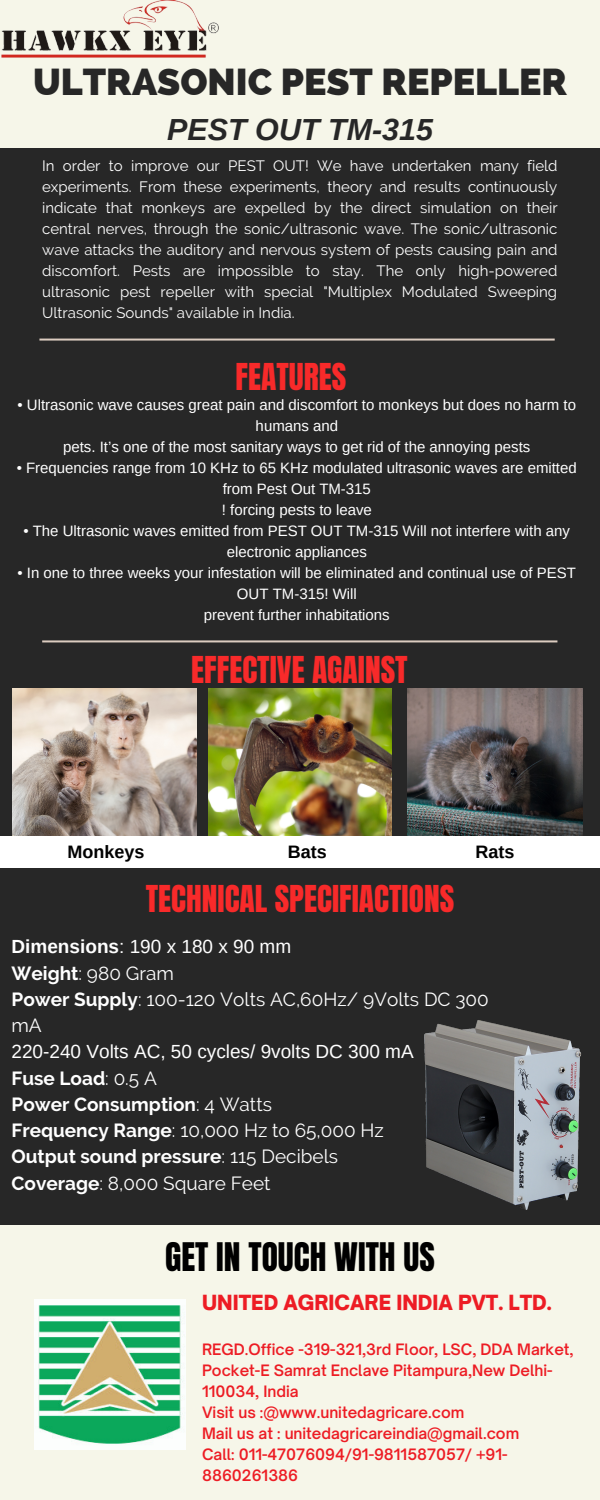
<style>
.page{position:relative;width:600px;height:1500px;background:#272727}
.page>*{position:absolute;margin:0;border:0;box-sizing:border-box;transform-origin:0 0}
.t1{font:800 37.5px "Raleway";color:#272727}
.t2{font:33.5px "Anton";color:#000}
.t3{font:31.5px "Anton";color:#f82a2a}
.t4{font:italic 700 30.5px "Arimo";color:#272727}
.t5{font:900 20px "Open Sauce One";color:#ed1c24}
.t6{font:19px/26.2px "Raleway";color:#fff}
.t7{font:700 19px "Raleway";color:#fff}
.t8{font:19px "Arimo";color:#fff}
.t9{font:700 18px "Arimo";color:#000}
.t10{font:600 15.1px/21px "Open Sauce One";color:#ed1c24}
.t11{font:15px/21px "Raleway";color:#fff;text-align:justify}
.t12{font:15px/21px "Arimo";color:#fff;text-align:center}
.s1{font-weight:700}
.s2{font-weight:400}
</style>
<div class="page">
<div style="left:0;top:0;width:600px;height:148px;background:#f6f6e9"></div>
<hr style="left:39px;top:338px;width:516px;height:3px;background:#dcccc0">
<img style="left:13px;top:689px;width:184px;height:147px">
<img style="left:424px;top:1020px;width:158px;height:190px">
<img style="left:208px;top:689px;width:183px;height:147px">
<img style="left:407px;top:689px;width:176px;height:147px">
<hr style="left:42px;top:640px;width:515px;height:3px;background:#dcccc0">
<div style="left:0;top:836px;width:600px;height:31px;background:#fff"></div>
<img style="left:1px;top:0;width:218px;height:58px">
<div style="left:0;top:1225px;width:600px;height:275px;background:#f6f6e9"></div>
<img style="left:34px;top:1300px;width:151px;height:150px">
<p class="t1" style="left:33px;top:60px;width:536px">ULTRASONIC PEST REPELLER</p>
<p class="t4" style="left:167px;top:113px;width:267px">PEST OUT TM-315</p>
<p class="t11" style="left:42px;top:155px;width:517px">In order to improve our PEST OUT! We have undertaken many field experiments. From these experiments, theory and results continuously indicate that monkeys are expelled by the direct simulation on their central nerves, through the sonic/ultrasonic wave. The sonic/ultrasonic wave attacks the auditory and nervous system of pests causing pain and discomfort. Pests are impossible to stay. The only high-powered ultrasonic pest repeller with special "Multiplex Modulated Sweeping Ultrasonic Sounds" available in India.</p>
<p class="t3" style="left:236px;top:354px;width:112px">FEATURES</p>
<p class="t12" style="left:18px;top:394px;width:560px">• Ultrasonic wave causes great pain and discomfort to monkeys but does no harm to humans and</p>
<p class="t12" style="left:63px;top:436px;width:469px">pets. It’s one of the most sanitary ways to get rid of the annoying pests</p>
<p class="t12" style="left:17px;top:457px;width:562px">• Frequencies range from 10 KHz to 65 KHz modulated ultrasonic waves are emitted from Pest Out TM-315</p>
<p class="t12" style="left:222px;top:499px;width:151px">! forcing pests to leave</p>
<p class="t12" style="left:23px;top:520px;width:548px">• The Ultrasonic waves emitted from PEST OUT TM-315 Will not interfere with any electronic appliances</p>
<p class="t12" style="left:17px;top:562px;width:560px">• In one to three weeks your infestation will be eliminated and continual use of PEST<br>OUT TM-315! Will</p>
<p class="t12" style="left:204px;top:604px;width:187px">prevent further inhabitations</p>
<p class="t3" style="left:191px;top:647px;width:218px">EFFECTIVE AGAINST</p>
<p class="t9" style="left:67px;top:842px;width:78px">Monkeys</p>
<p class="t9" style="left:288px;top:842px;width:41px">Bats</p>
<p class="t9" style="left:475px;top:842px;width:41px">Rats</p>
<p class="t3" style="left:146px;top:876px;width:310px">TECHNICAL SPECIFIACTIONS</p>
<p class="t8" style="left:12px;top:936px;width:281px"><span class="s1">Dimensions</span>: 190 x 180 x 90 mm</p>
<p class="t6" style="left:12px;top:960px;width:164px"><span class="s1">Weight</span>: 980 Gram</p>
<p class="t6" style="left:12px;top:986px;width:479px"><span class="s1">Power Supply</span>: 100-120 Volts AC,60Hz/ 9Volts DC 300 mA</p>
<p class="t8" style="left:12px;top:1041px;width:404px">220-240 Volts AC, 50 cycles/ 9volts DC 300 mA</p>
<p class="t7" style="left:12px;top:1067px;width:147px">Fuse Load<span class="s2">: 0.5 A</span></p>
<p class="t7" style="left:12px;top:1093px;width:262px">Power Consumption<span class="s2">: 4 Watts</span></p>
<p class="t6" style="left:12px;top:1117px;width:374px"><span class="s1">Frequency Range</span>: 10,000 Hz to 65,000 Hz</p>
<p class="t7" style="left:12px;top:1146px;width:328px">Output sound pressure<span class="s2">: 115 Decibels</span></p>
<p class="t6" style="left:12px;top:1170px;width:261px"><span class="s1">Coverage</span>: 8,000 Square Feet</p>
<p class="t2" style="left:165px;top:1233px;width:271px">GET IN TOUCH WITH US</p>
<p class="t5" style="left:202px;top:1290px;width:351px">UNITED AGRICARE INDIA PVT. LTD.</p>
<p class="t10" style="left:202px;top:1339px;width:373px">REGD.Office -319-321,3rd Floor, LSC, DDA Market,</p>
<p class="t10" style="left:202px;top:1360px;width:352px">Pocket-E Samrat Enclave Pitampura,New Delhi-<br>110034, India</p>
<p class="t10" style="left:202px;top:1402px;width:264px">Visit us :@www.unitedagricare.com</p>
<p class="t10" style="left:202px;top:1423px;width:319px">Mail us at : unitedagricareindia@gmail.com</p>
<p class="t10" style="left:202px;top:1444px;width:307px">Call: 011-47076094/91-9811587057/ +91-<br>8860261386</p>
</div>
